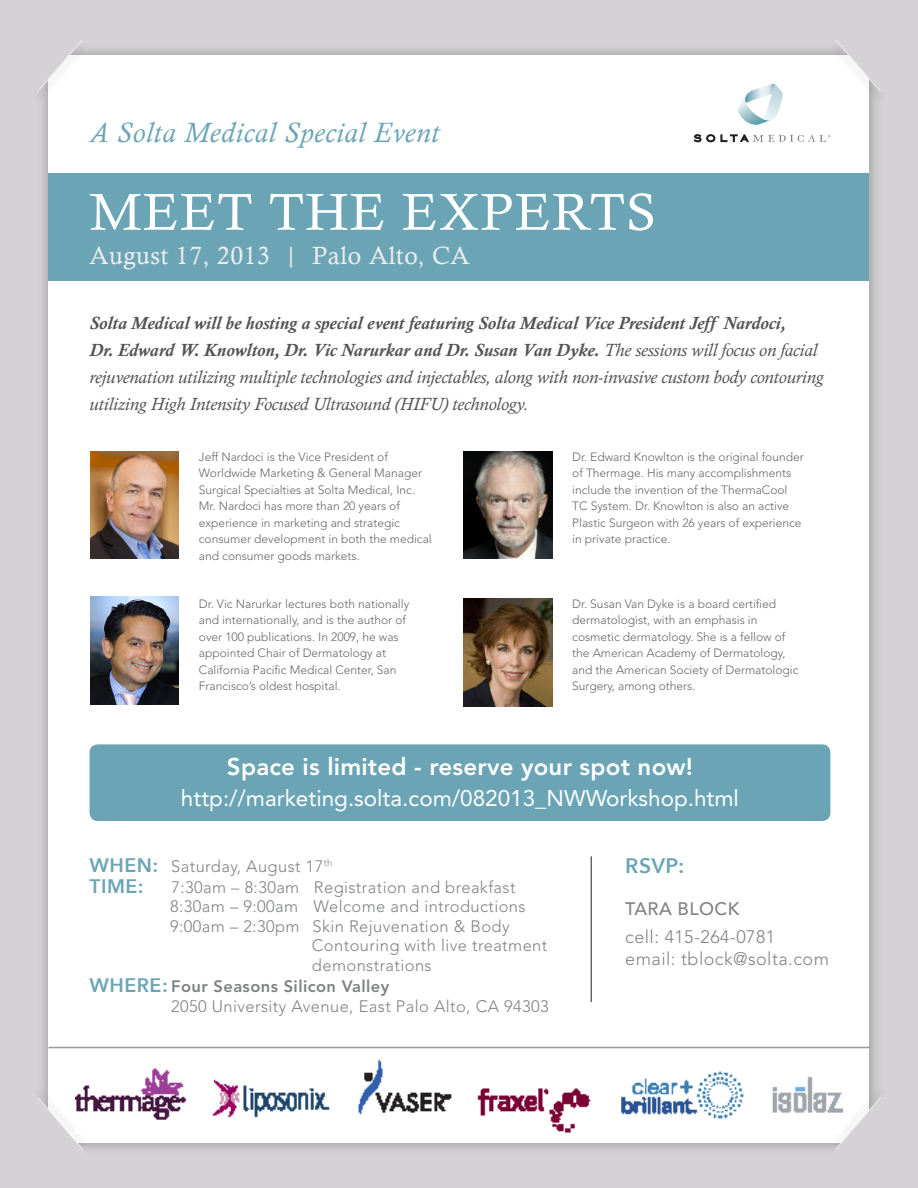
<style>
.page{position:relative;width:918px;height:1188px;background:#d5d2d5}
.page>*{position:absolute;margin:0;border:0;box-sizing:border-box;transform-origin:0 0}
.t1{font:52.05px "Calisto";letter-spacing:.025em;color:#fff}
.t2{font:italic 28.5px "Calisto";letter-spacing:.025em;color:#6ba5b5}
.t3{font:24.9px "Calisto";letter-spacing:.025em;color:#eeeeef}
.t4{font:800 24px "Avenir LT Std";letter-spacing:.01em;color:#fff}
.t5{font:22.5px "Avenir LT Std";color:#fff}
.t6{font:600 21px "Avenir Next";color:#6ba5b5}
.t7{font:600 19.5px "Avenir Next";color:#6ba5b5}
.t8{font:italic 18px/27px "Calisto";color:#535355}
.t9{font:italic 700 18px "Calisto";color:#535355}
.t10{font:300 18px "Avenir LT Std";letter-spacing:.025em;color:#808285}
.t11{font:500 18px "Avenir LT Std";letter-spacing:.025em;color:#808285}
.t12{font:300 16.5px/19.8px "Avenir LT Std";letter-spacing:.025em;color:#808285}
.t13{font:800 16.5px "Avenir LT Std";letter-spacing:.025em;color:#808285}
.t14{font:300 12px/16.5px "Avenir LT Std";color:#67676a}
.s1{font-weight:700}
.s2{font-family:"Avenir Next";font-weight:600;font-size:19.5px;color:#6ba5b5}
</style>
<div class="page">
<div style="left:36px;top:42px;width:846px;height:1114px;background:#231f20;opacity:.36"></div>
<div style="left:49px;top:55px;width:820px;height:1088px;background:#fff"></div>
<svg style="left:824px;top:40px;width:58px;height:66px"></svg>
<svg style="left:36px;top:1083px;width:58px;height:73px"></svg>
<svg style="left:824px;top:1083px;width:58px;height:73px"></svg>
<svg style="left:694px;top:135px;width:21px;height:7px"></svg>
<svg style="left:738px;top:83px;width:45px;height:42px"></svg>
<svg style="left:721px;top:135px;width:109px;height:7px"></svg>
<div style="left:49px;top:173px;width:820px;height:108px;background:#6ba5b5"></div>
<hr style="left:48px;top:1044px;width:822px;height:4px;background:#231f20;opacity:.75">
<div style="left:90px;top:744px;width:740px;height:77px;background:#6ba5b5;border-radius:8px"></div>
<hr style="left:591px;top:856px;width:1px;height:146px;background:#231f20">
<svg style="left:36px;top:40px;width:58px;height:66px"></svg>
<img style="left:90px;top:597px;width:89px;height:108px">
<img style="left:464px;top:598px;width:88px;height:108px">
<img style="left:76px;top:1061px;width:766px;height:72px">
<img style="left:90px;top:452px;width:89px;height:107px">
<img style="left:464px;top:452px;width:88px;height:107px">
<p class="t2" style="left:90px;top:116px;width:351px">A Solta Medical Special Event</p>
<p class="t1" style="left:90px;top:182px;width:568px">MEET THE EXPERTS</p>
<p class="t3" style="left:90px;top:241px;width:382px">August 17, 2013 | Palo Alto, CA</p>
<p class="t9" style="left:90px;top:313px;width:698px">Solta Medical will be hosting a special event featuring Solta Medical Vice President Jeff Nardoci,</p>
<p class="t8" style="left:90px;top:337px;width:736px"><span class="s1">Dr. Edward W. Knowlton, Dr. Vic Narurkar and Dr. Susan Van Dyke.</span> The sessions will focus on facial rejuvenation utilizing multiple technologies and injectables, along with non-invasive custom body contouring utilizing High Intensity Focused Ultrasound (HIFU) technology.</p>
<p class="t14" style="left:199px;top:448px;width:234px">Jeff Nardoci is the Vice President of Worldwide Marketing &amp; General Manager Surgical Specialties at Solta Medical, Inc.<br>Mr. Nardoci has more than 20 years of experience in marketing and strategic consumer development in both the medical and consumer goods markets.</p>
<p class="t14" style="left:572px;top:448px;width:233px">Dr. Edward Knowlton is the original founder of Thermage. His many accomplishments include the invention of the ThermaCool TC System. Dr. Knowlton is also an active Plastic Surgeon with 26 years of experience in private practice.</p>
<p class="t14" style="left:199px;top:595px;width:212px">Dr. Vic Narurkar lectures both nationally and internationally, and is the author of over 100 publications. In 2009, he was appointed Chair of Dermatology at California Pacific Medical Center, San Francisco’s oldest hospital.</p>
<p class="t14" style="left:572px;top:595px;width:228px">Dr. Susan Van Dyke is a board certified dermatologist, with an emphasis in cosmetic dermatology. She is a fellow of the American Academy of Dermatology, and the American Society of Dermatologic Surgery, among others.</p>
<p class="t4" style="left:227px;top:752px;width:468px">Space is limited - reserve your spot now!</p>
<p class="t5" style="left:181px;top:785px;width:560px">http://marketing.solta.com/082013_NWWorkshop.html</p>
<p class="t12" style="left:90px;top:856px;width:244px"><span class="s2">WHEN:</span> Saturday, August 17<sup>th</sup></p>
<p class="t7" style="left:90px;top:874px;width:56px">TIME:</p>
<p class="t12" style="left:171px;top:877px;width:346px">7:30am – 8:30am Registration and breakfast</p>
<p class="t12" style="left:170px;top:896px;width:357px">8:30am – 9:00am Welcome and introductions</p>
<p class="t12" style="left:170px;top:916px;width:341px">9:00am – 2:30pm Skin Rejuvenation &amp; Body</p>
<p class="t12" style="left:312px;top:936px;width:237px">Contouring with live treatment demonstrations</p>
<p class="t13" style="left:90px;top:976px;width:301px"><span class="s2">WHERE:</span> Four Seasons Silicon Valley</p>
<p class="t12" style="left:171px;top:996px;width:379px">2050 University Avenue, East Palo Alto, CA 94303</p>
<p class="t6" style="left:625px;top:853px;width:61px">RSVP:</p>
<p class="t11" style="left:625px;top:898px;width:116px">TARA BLOCK</p>
<p class="t10" style="left:625px;top:927px;width:151px">cell: 415-264-0781</p>
<p class="t10" style="left:625px;top:948px;width:205px">email: tblock@solta.com</p>
</div>
